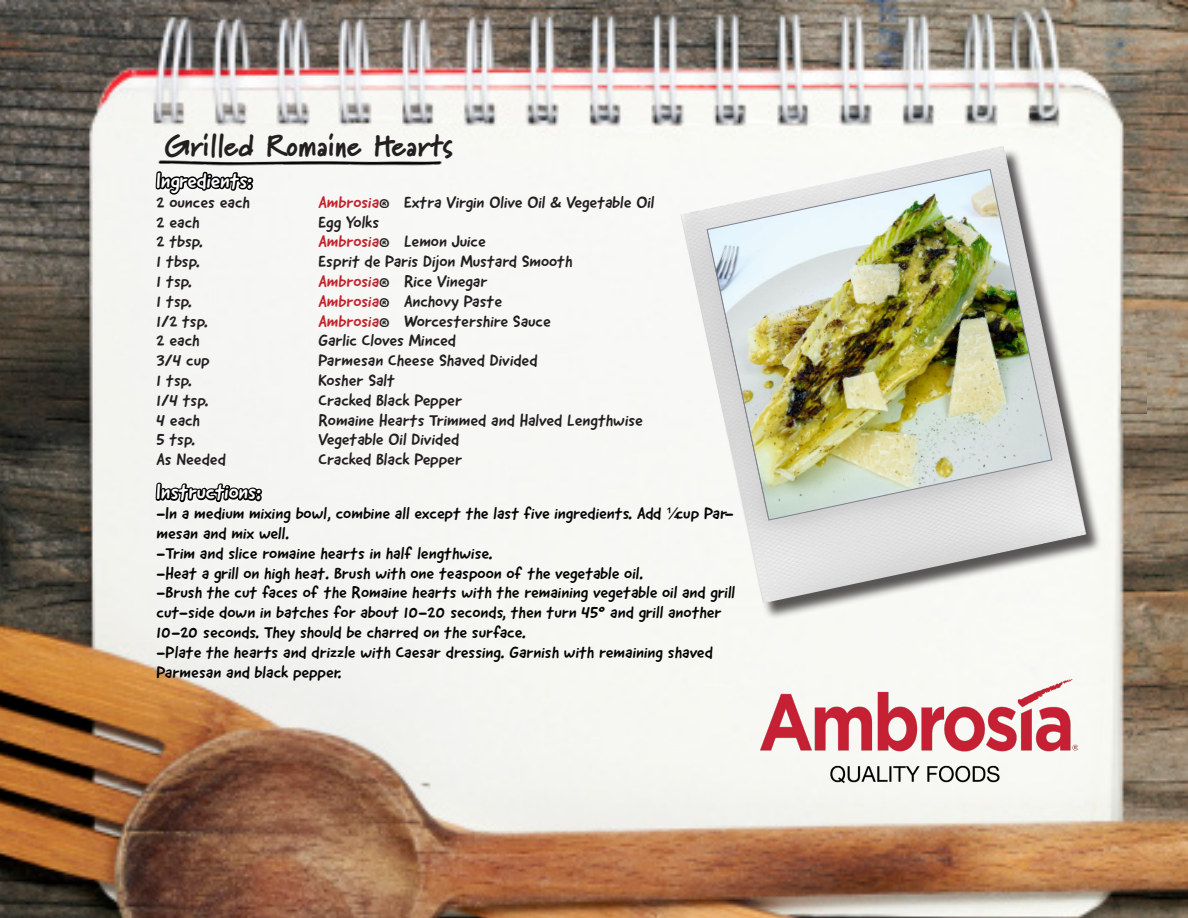
<style>
.page{position:relative;width:1188px;height:918px;background:#fff}
.page>*{position:absolute;margin:0;border:0;box-sizing:border-box;transform-origin:0 0}
.t1{font:900 31.05px "Marydale";color:#231f20;scale:.96 1}
.t2{font:21px "Good Dog New";color:#fff}
.t3{font:16.5px/19.8px "Good Dog New";color:#040504;scale:1.05 1}
.t4{font:16.5px "Good Dog New";color:#231f20;scale:1.05 1}
.s1{color:#c3232e}
.s2{font-size:12px}
</style>
<div class="page">
<img style="left:0;top:0;width:1188px;height:918px">
<svg style="left:154px;top:34px;width:102px;height:249px"></svg>
<img style="left:760px;top:679px;width:318px;height:103px">
<img style="left:1122px;top:346px;width:24px;height:67px">
<div style="left:682px;top:147px;width:421px;height:473px;background:#231f20;opacity:.75"></div>
<img style="left:680px;top:146px;width:406px;height:457px">
<img style="left:707px;top:169px;width:345px;height:351px">
<img style="left:157px;top:152px;width:289px;height:20px">
<div style="left:154px;top:345px;width:111px;height:249px;background:#f4f4f2"></div>
<p class="t1" style="left:164px;top:127px;width:303px">Grilled Romaine Hearts</p>
<p class="t2" style="left:157px;top:167px;width:97px">Ingredients:</p>
<p class="t4" style="left:157px;top:191px;width:90px">2 ounces each</p>
<p class="t4" style="left:319px;top:191px;width:321px"><span class="s1">Ambrosia</span><span class="s2">®</span> Extra Virgin Olive Oil &amp; Vegetable Oil</p>
<p class="t4" style="left:157px;top:211px;width:42px">2 each</p>
<p class="t4" style="left:319px;top:211px;width:59px">Egg Yolks</p>
<p class="t4" style="left:157px;top:231px;width:46px">2 tbsp.</p>
<p class="t4" style="left:319px;top:231px;width:161px"><span class="s1">Ambrosia</span><span class="s2">®</span> Lemon Juice</p>
<p class="t4" style="left:157px;top:251px;width:43px">1 tbsp.</p>
<p class="t4" style="left:319px;top:251px;width:243px">Esprit de Paris Dijon Mustard Smooth</p>
<p class="t4" style="left:157px;top:271px;width:35px">1 tsp.</p>
<p class="t4" style="left:319px;top:271px;width:163px"><span class="s1">Ambrosia</span><span class="s2">®</span> Rice Vinegar</p>
<p class="t4" style="left:157px;top:290px;width:35px">1 tsp.</p>
<p class="t4" style="left:319px;top:290px;width:176px"><span class="s1">Ambrosia</span><span class="s2">®</span> Anchovy Paste</p>
<p class="t4" style="left:157px;top:310px;width:50px">1/2 tsp.</p>
<p class="t4" style="left:319px;top:310px;width:223px"><span class="s1">Ambrosia</span><span class="s2">®</span> Worcestershire Sauce</p>
<p class="t4" style="left:157px;top:330px;width:42px">2 each</p>
<p class="t4" style="left:319px;top:330px;width:133px">Garlic Cloves Minced</p>
<p class="t4" style="left:157px;top:350px;width:52px">3/4 cup</p>
<p class="t4" style="left:319px;top:350px;width:210px">Parmesan Cheese Shaved Divided</p>
<p class="t4" style="left:157px;top:370px;width:35px">1 tsp.</p>
<p class="t4" style="left:319px;top:370px;width:74px">Kosher Salt</p>
<p class="t4" style="left:157px;top:389px;width:51px">1/4 tsp.</p>
<p class="t4" style="left:319px;top:389px;width:138px">Cracked Black Pepper</p>
<p class="t4" style="left:157px;top:409px;width:43px">4 each</p>
<p class="t4" style="left:319px;top:409px;width:311px">Romaine Hearts Trimmed and Halved Lengthwise</p>
<p class="t4" style="left:157px;top:429px;width:38px">5 tsp.</p>
<p class="t4" style="left:319px;top:429px;width:136px">Vegetable Oil Divided</p>
<p class="t4" style="left:157px;top:449px;width:68px">As Needed</p>
<p class="t4" style="left:319px;top:449px;width:138px">Cracked Black Pepper</p>
<p class="t2" style="left:157px;top:478px;width:106px">Instructions:</p>
<p class="t3" style="left:157px;top:504px;width:551px">-In a medium mixing bowl, combine all except the last five ingredients. Add ¼ cup Par&shy;mesan and mix well.</p>
<p class="t3" style="left:157px;top:543px;width:322px">-Trim and slice romaine hearts in half lengthwise.</p>
<p class="t3" style="left:157px;top:563px;width:465px">-Heat a grill on high heat. Brush with one teaspoon of the vegetable oil.</p>
<p class="t3" style="left:157px;top:583px;width:553px">-Brush the cut faces of the Romaine hearts with the remaining vegetable oil and grill cut-side down in batches for about 10-20 seconds, then turn 45° and grill another<br>10-20 seconds. They should be charred on the surface.</p>
<p class="t3" style="left:157px;top:642px;width:531px">-Plate the hearts and drizzle with Caesar dressing. Garnish with remaining shaved<br>Parmesan and black pepper.</p>
</div>
